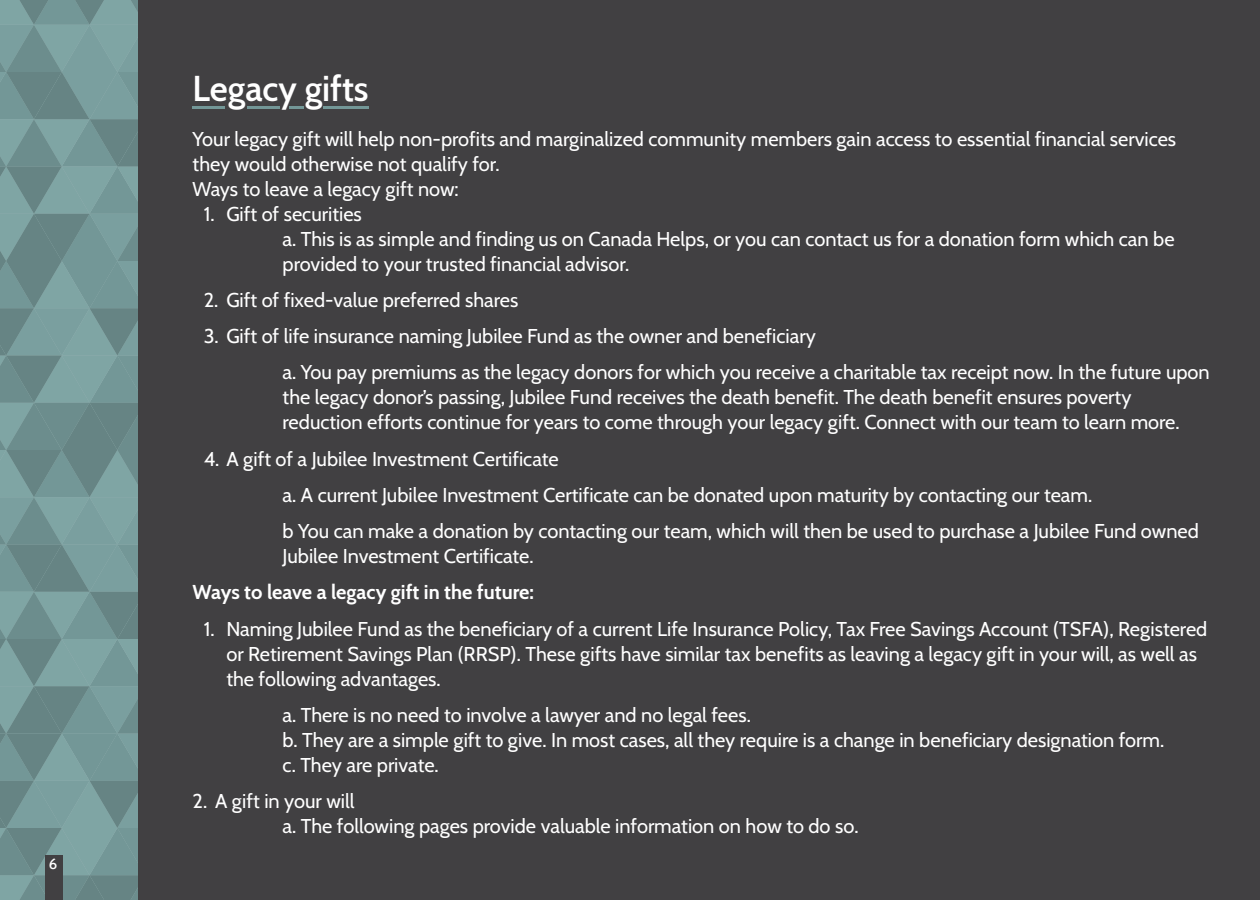
<style>
.page{position:relative;width:1260px;height:900px;background:#fff}
.page>*{position:absolute;margin:0;border:0;box-sizing:border-box;transform-origin:0 0}
.t1{font:600 35px "Cabin";color:#fff}
.t2{font:20px/25px "Cabin";color:#fff}
.t3{font:700 20px "Cabin";color:#fff}
.t4{font:500 15px "Cabin";color:#fff}
</style>
<div class="page">
<svg style="left:0;top:0;width:139px;height:900px;background:#739595"></svg>
<div style="left:139px;top:0;width:1121px;height:900px;background:#414042"></div>
<hr style="left:193px;top:106px;width:32px;height:3px;background:#739797">
<hr style="left:247px;top:106px;width:33px;height:3px;background:#739797">
<hr style="left:290px;top:106px;width:14px;height:3px;background:#739797">
<hr style="left:323px;top:106px;width:46px;height:3px;background:#739797">
<div style="left:45px;top:855px;width:18px;height:45px;background:#414042"></div>
<p class="t4" style="left:49px;top:852px;width:10px">6</p>
<h1 class="t1" style="left:193px;top:61px;width:178px">Legacy gifts</h1>
<p class="t2" style="left:193px;top:125px;width:985px">Your legacy gift will help non-profits and marginalized community members gain access to essential financial services they would otherwise not qualify for.<br>Ways to leave a legacy gift now:</p>
<p class="t2" style="left:283px;top:200px;width:893px;text-indent:-79px">1. Gift of securities<br>a. This is as simple and finding us on Canada Helps, or you can contact us for a donation form which can be provided to your trusted financial advisor.</p>
<p class="t2" style="left:204px;top:286px;width:316px">2. Gift of fixed-value preferred shares</p>
<p class="t2" style="left:283px;top:317px;width:929px;line-height:36.2px;text-indent:-79px">3. Gift of life insurance naming Jubilee Fund as the owner and beneficiary<br>a. You pay premiums as the legacy donors for which you receive a charitable tax receipt now. In the future upon</p>
<p class="t2" style="left:283px;top:383px;width:899px">the legacy donor’s passing, Jubilee Fund receives the death benefit. The death benefit ensures poverty reduction efforts continue for years to come through your legacy gift. Connect with our team to learn more.</p>
<p class="t2" style="left:283px;top:439px;width:918px;line-height:36.2px;text-indent:-79px">4. A gift of a Jubilee Investment Certificate<br>a. A current Jubilee Investment Certificate can be donated upon maturity by contacting our team.<br>b You can make a donation by contacting our team, which will then be used to purchase a Jubilee Fund owned</p>
<p class="t2" style="left:283px;top:542px;width:253px">Jubilee Investment Certificate.</p>
<p class="t3" style="left:193px;top:577px;width:343px">Ways to leave a legacy gift in the future:</p>
<p class="t2" style="left:226px;top:615px;width:983px;text-indent:-22px">1. Naming Jubilee Fund as the beneficiary of a current Life Insurance Policy, Tax Free Savings Account (TSFA), Registered or Retirement Savings Plan (RRSP). These gifts have similar tax benefits as leaving a legacy gift in your will, as well as the following advantages.</p>
<p class="t2" style="left:283px;top:701px;width:883px">a. There is no need to involve a lawyer and no legal fees.<br>b. They are a simple gift to give. In most cases, all they require is a change in beneficiary designation form. c. They are private.</p>
<p class="t2" style="left:283px;top:787px;width:577px;text-indent:-90px">2. A gift in your will<br>a. The following pages provide valuable information on how to do so.</p>
</div>
